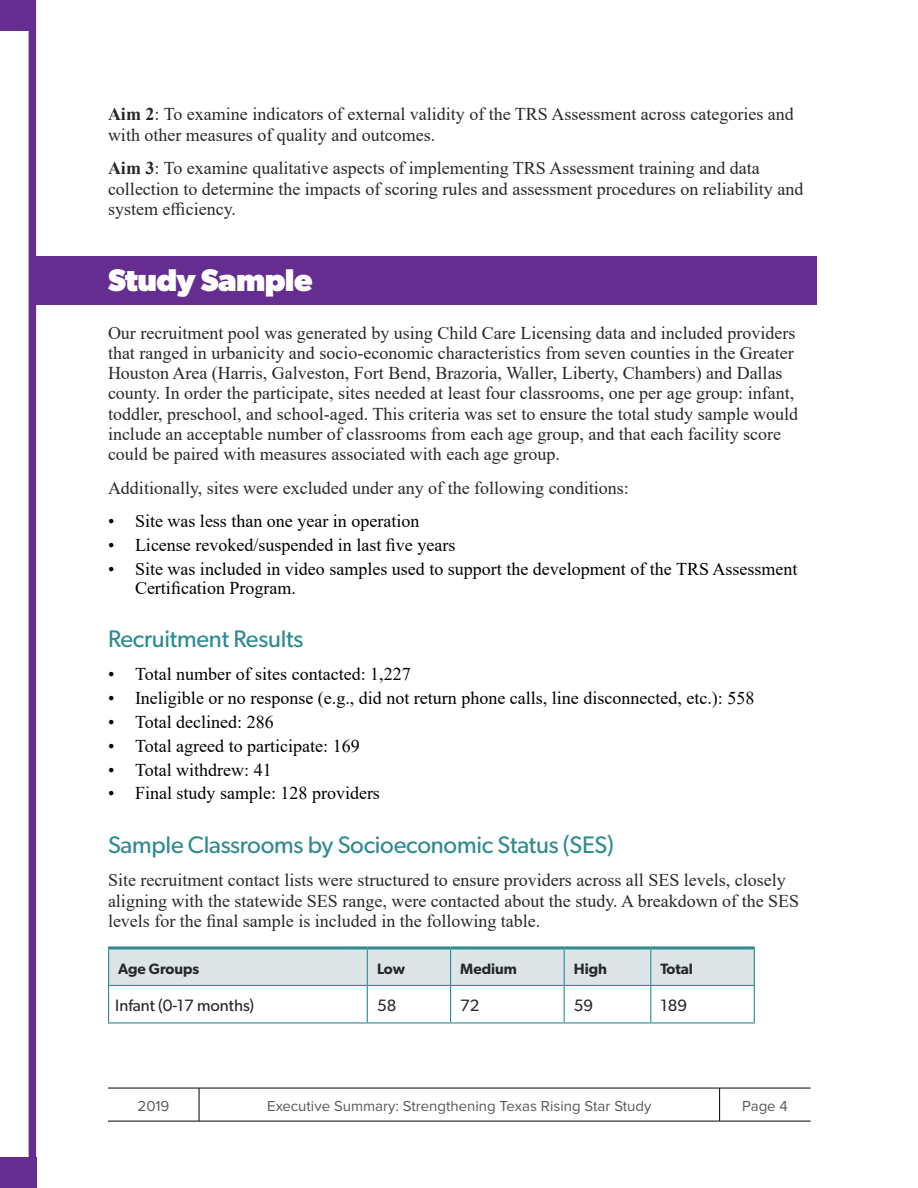
<style>
.page{position:relative;width:918px;height:1188px;background:#fff}
.page>*{position:absolute;margin:0;border:0;box-sizing:border-box;transform-origin:0 0}
.Section_Header_-_Exe{font:700 31.5px "Gibson";letter-spacing:-.02em;color:#fff}
.Level_2_Heading{font:24px "Gibson";letter-spacing:-.01em;color:#2d8a91}
.t1{font:18px/20.2px "Times New Roman";color:#292829}
.t2{font:18px/19.5px "Times New Roman";color:#000}
.Row_Header{font:16.5px "Gibson";color:#292829}
.Table_Content{font:16.5px "Gibson";color:#292829}
.t3{font:15px "Proxima Nova";color:#58595b}
.Column_Header_1st_co{font:600 15px "Gibson";color:#292829}
.s1{font-weight:700}
</style>
<div class="page">
<hr style="left:108px;top:1088px;width:91px;height:1px;background:#000">
<hr style="left:199px;top:1088px;width:521px;height:1px;background:#000">
<hr style="left:199px;top:1088px;width:1px;height:33px;background:#000">
<hr style="left:720px;top:1088px;width:91px;height:1px;background:#000">
<hr style="left:719px;top:1088px;width:1px;height:33px;background:#000">
<hr style="left:108px;top:1121px;width:91px;height:1px;background:#000">
<hr style="left:199px;top:1121px;width:521px;height:1px;background:#000">
<hr style="left:720px;top:1121px;width:91px;height:1px;background:#000">
<svg style="left:0;top:0;width:36px;height:1158px"></svg>
<div style="left:0;top:0;width:32px;height:30px;background:#662d91"></div>
<div style="left:0;top:1158px;width:36px;height:30px;background:#662d91"></div>
<div style="left:34px;top:256px;width:783px;height:49px;background:#662d91"></div>
<div style="left:109px;top:949px;width:645px;height:36px;background:#dce4e6"></div>
<hr style="left:564px;top:949px;width:1px;height:36px;background:#2d8a91">
<hr style="left:450px;top:986px;width:1px;height:36px;background:#2d8a91">
<hr style="left:564px;top:986px;width:1px;height:36px;background:#2d8a91">
<hr style="left:650px;top:986px;width:1px;height:36px;background:#2d8a91">
<hr style="left:108px;top:1022px;width:259px;height:2px;background:#2d8a91">
<hr style="left:367px;top:1022px;width:84px;height:2px;background:#2d8a91">
<hr style="left:451px;top:1022px;width:113px;height:2px;background:#2d8a91">
<hr style="left:564px;top:1022px;width:87px;height:2px;background:#2d8a91">
<hr style="left:651px;top:1022px;width:104px;height:2px;background:#2d8a91">
<hr style="left:108px;top:946px;width:259px;height:3px;background:#2d8a91">
<hr style="left:108px;top:949px;width:1px;height:36px;background:#2d8a91">
<hr style="left:108px;top:985px;width:259px;height:1px;background:#2d8a91">
<hr style="left:108px;top:986px;width:1px;height:36px;background:#2d8a91">
<hr style="left:367px;top:986px;width:1px;height:36px;background:#2d8a91">
<hr style="left:754px;top:986px;width:1px;height:36px;background:#2d8a91">
<hr style="left:367px;top:946px;width:84px;height:3px;background:#2d8a91">
<hr style="left:367px;top:949px;width:1px;height:36px;background:#2d8a91">
<hr style="left:367px;top:985px;width:84px;height:1px;background:#2d8a91">
<hr style="left:451px;top:946px;width:113px;height:3px;background:#2d8a91">
<hr style="left:564px;top:946px;width:87px;height:3px;background:#2d8a91">
<hr style="left:450px;top:949px;width:1px;height:36px;background:#2d8a91">
<hr style="left:451px;top:985px;width:113px;height:1px;background:#2d8a91">
<hr style="left:564px;top:985px;width:87px;height:1px;background:#2d8a91">
<hr style="left:651px;top:946px;width:104px;height:3px;background:#2d8a91">
<hr style="left:650px;top:949px;width:1px;height:36px;background:#2d8a91">
<hr style="left:754px;top:949px;width:1px;height:36px;background:#2d8a91">
<hr style="left:651px;top:985px;width:104px;height:1px;background:#2d8a91">
<p class="t1" style="left:108px;top:104px;width:687px"><span class="s1">Aim 2</span>: To examine indicators of external validity of the TRS Assessment across categories and with other measures of quality and outcomes.</p>
<p class="t1" style="left:108px;top:158px;width:697px"><span class="s1">Aim 3</span>: To examine qualitative aspects of implementing TRS Assessment training and data collection to determine the impacts of scoring rules and assessment procedures on reliability and system efficiency.</p>
<h1 class="Section_Header_-_Exe" style="left:108px;top:262px;width:206px">Study Sample</h1>
<p class="t1" style="left:108px;top:322px;width:692px">Our recruitment pool was generated by using Child Care Licensing data and included providers that ranged in urbanicity and socio-economic characteristics from seven counties in the Greater Houston Area (Harris, Galveston, Fort Bend, Brazoria, Waller, Liberty, Chambers) and Dallas county. In order the participate, sites needed at least four classrooms, one per age group: infant, toddler, preschool, and school-aged. This criteria was set to ensure the total study sample would include an acceptable number of classrooms from each age group, and that each facility score could be paired with measures associated with each age group.</p>
<p class="t1" style="left:108px;top:477px;width:522px">Additionally, sites were excluded under any of the following conditions:</p>
<p class="t2" style="left:108px;top:511px;width:313px">• Site was less than one year in operation</p>
<p class="t2" style="left:108px;top:534px;width:349px">• License revoked/suspended in last five years</p>
<p class="t2" style="left:135px;top:558px;width:664px;text-indent:-27px">• Site was included in video samples used to support the development of the TRS Assessment<br>Certification Program.</p>
<h2 class="Level_2_Heading" style="left:108px;top:625px;width:197px">Recruitment Results</h2>
<p class="t2" style="left:108px;top:664px;width:304px">• Total number of sites contacted: 1,227</p>
<p class="t2" style="left:108px;top:688px;width:648px">• Ineligible or no response (e.g., did not return phone calls, line disconnected, etc.): 558</p>
<p class="t2" style="left:108px;top:712px;width:167px">• Total declined: 286</p>
<p class="t2" style="left:108px;top:735px;width:253px">• Total agreed to participate: 169</p>
<p class="t2" style="left:108px;top:759px;width:165px">• Total withdrew: 41</p>
<p class="t2" style="left:108px;top:783px;width:273px">• Final study sample: 128 providers</p>
<h2 class="Level_2_Heading" style="left:108px;top:830px;width:508px">Sample Classrooms by Socioeconomic Status (SES)</h2>
<p class="t1" style="left:108px;top:870px;width:693px">Site recruitment contact lists were structured to ensure providers across all SES levels, closely aligning with the statewide SES range, were contacted about the study. A breakdown of the SES levels for the final sample is included in the following table.</p>
<p class="Column_Header_1st_co" style="left:118px;top:959px;width:83px">Age Groups</p>
<p class="Column_Header_1st_co" style="left:377px;top:959px;width:30px">Low</p>
<p class="Column_Header_1st_co" style="left:460px;top:959px;width:58px">Medium</p>
<p class="Column_Header_1st_co" style="left:574px;top:959px;width:35px">High</p>
<p class="Column_Header_1st_co" style="left:661px;top:959px;width:34px">Total</p>
<p class="Row_Header" style="left:115px;top:995px;width:140px">Infant (0-17 months)</p>
<p class="Table_Content" style="left:377px;top:995px;width:21px">58</p>
<p class="Table_Content" style="left:460px;top:995px;width:21px">72</p>
<p class="Table_Content" style="left:574px;top:995px;width:21px">59</p>
<p class="Table_Content" style="left:661px;top:995px;width:28px">189</p>
<p class="t3" style="left:138px;top:1099px;width:33px">2019</p>
<p class="t3" style="left:267px;top:1099px;width:386px">Executive Summary: Strengthening Texas Rising Star Study</p>
<p class="t3" style="left:742px;top:1099px;width:47px">Page 4</p>
</div>
